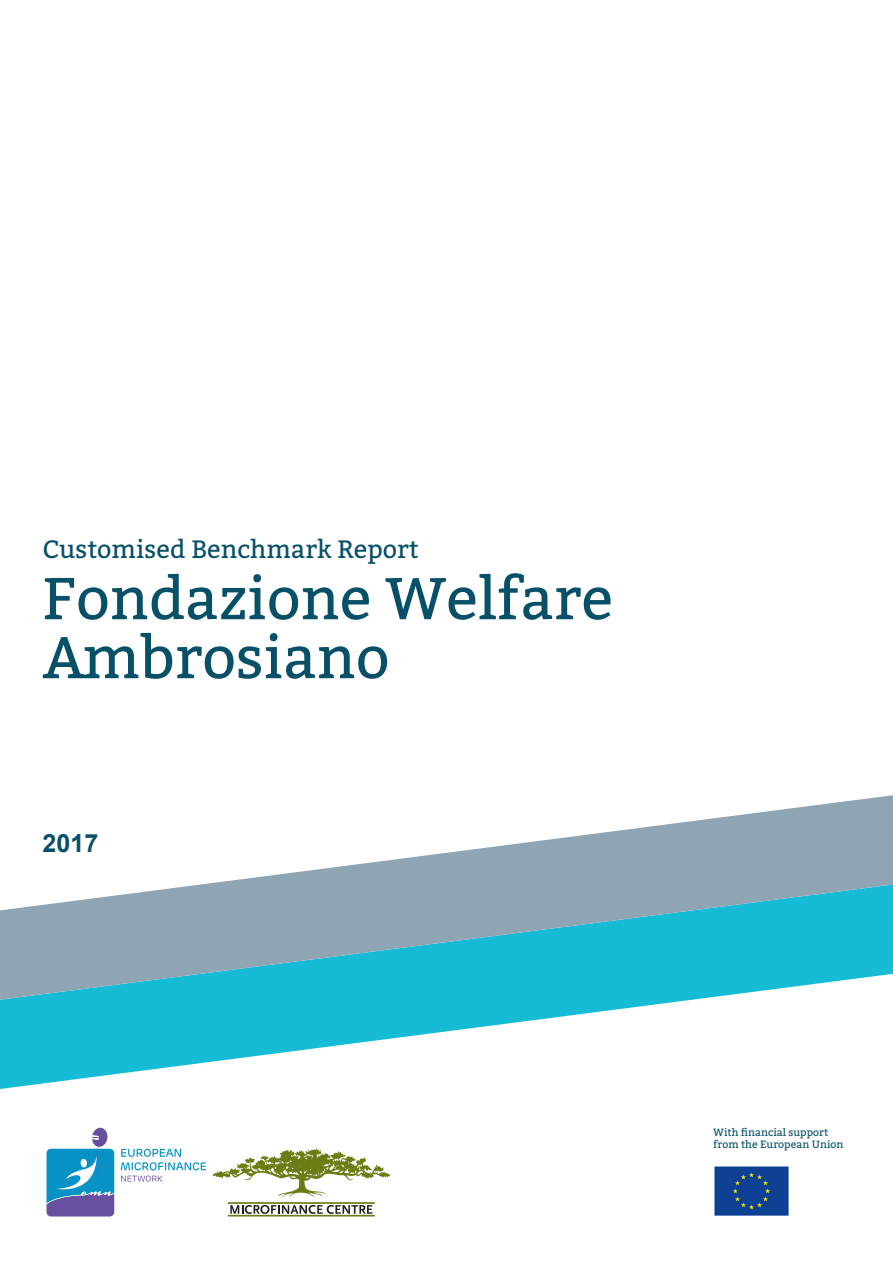
<style>
.page{position:relative;width:893px;height:1263px;background:#fff}
.page>*{position:absolute;margin:0;border:0;box-sizing:border-box;transform-origin:0 0}
.Titles{font:58.95px/58.9px "Bitter";color:#075068}
.Titles-2{font:25.05px "Bitter";color:#075068}
.Titles-3{font:700 25.05px "Arial";color:#075068}
.Title_3{font:10.5px "Bitter";color:#075068}
</style>
<div class="page">
<svg style="left:47px;top:1127px;width:67px;height:89px"></svg>
<svg style="left:121px;top:1149px;width:85px;height:33px"></svg>
<svg style="left:213px;top:1148px;width:177px;height:50px"></svg>
<svg style="left:230px;top:1205px;width:142px;height:9px"></svg>
<hr style="left:228px;top:1202px;width:147px;height:2px;background:#6a7d14">
<hr style="left:228px;top:1215px;width:147px;height:1px;background:#6a7d14">
<img style="left:714px;top:1166px;width:75px;height:50px">
<svg style="left:0;top:1000px;width:690px;height:89px;fill:#16bbd6"></svg>
<svg style="left:0;top:795px;width:893px;height:205px"></svg>
<p class="Titles-2" style="left:43px;top:531px;width:378px">Customised Benchmark Report</p>
<p class="Titles" style="left:43px;top:567px;width:572px">Fondazione Welfare<br>Ambrosiano</p>
<p class="Titles-3" style="left:43px;top:825px;width:57px">2017</p>
<p class="Title_3" style="left:713px;top:1124px;width:117px">With financial support</p>
<p class="Title_3" style="left:713px;top:1137px;width:132px">from the European Union</p>
</div>
